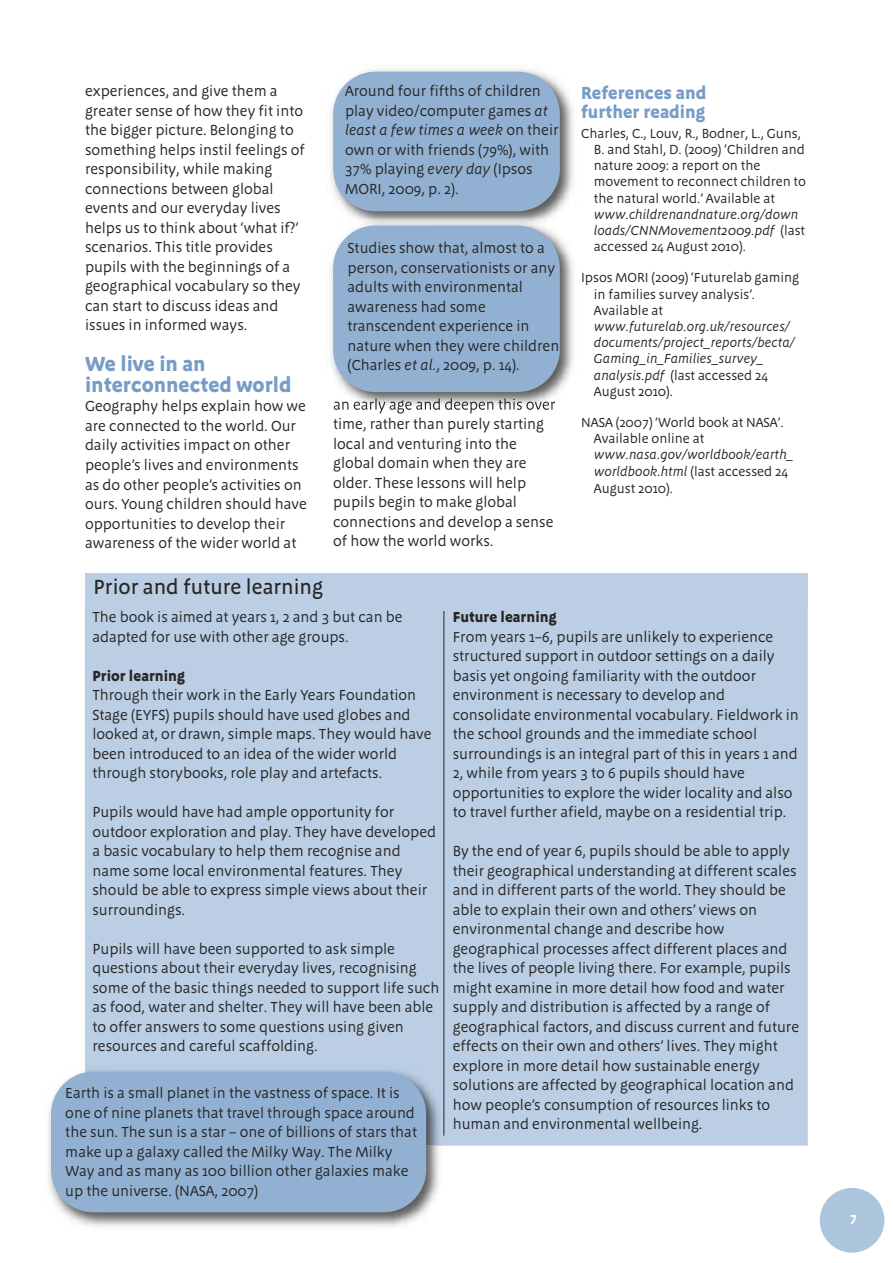
<style>
.page{position:relative;width:893px;height:1263px;background:#fff}
.page>*{position:absolute;margin:0;border:0;box-sizing:border-box;transform-origin:0 0}
.t1{font:700 21px/21px "Megano OT";color:#779dc6}
.t2{font:500 21px "Megano OT";color:#272627}
.t3{font:700 18px/19.5px "Megano OT";color:#779dc6}
.t4{font:15px/19.5px "Megano OT";color:#272627}
.t5{font:700 15px "Megano OT";color:#272627}
.t6{font:italic 13.5px/16.2px "Megano OT";color:#272627}
.t7{font:13.5px/16.2px "Megano OT";color:#272627}
.t8{font:700 13.5px "Megano OT";color:#fff}
.s1{font-style:italic}
.s2{font-style:normal}
</style>
<div class="page">
<div style="left:820px;top:1188px;width:64px;height:64px;background:#adc4dd;border-radius:50%"></div>
<img style="left:331px;top:69px;width:243px;height:343px">
<div style="left:333px;top:72px;width:227px;height:139px;background:#92b1d2;border-radius:43px"></div>
<div style="left:85px;top:573px;width:723px;height:36px;background:#bbcee3"></div>
<div style="left:85px;top:603px;width:723px;height:543px;background:#bbcee3"></div>
<img style="left:334px;top:398px;width:88px;height:14px">
<div style="left:333px;top:225px;width:227px;height:167px;background:#92b1d2;border-radius:43px"></div>
<img style="left:48px;top:1074px;width:391px;height:153px">
<img style="left:85px;top:1065px;width:361px;height:81px">
<div style="left:51px;top:1071px;width:375px;height:141px;background:#92b1d2;border-radius:43px"></div>
<hr style="left:444px;top:611px;width:1px;height:525px;background:#272627">
<p class="t4" style="left:85px;top:83px;width:221px">experiences, and give them a greater sense of how they fit into the bigger picture. Belonging to something helps instil feelings of responsibility, while making connections between global events and our everyday lives helps us to think about ‘what if?’ scenarios. This title provides pupils with the beginnings of a geographical vocabulary so they can start to discuss ideas and issues in informed ways.</p>
<h1 class="t1" style="left:85px;top:355px;width:208px">We live in an interconnected world</h1>
<p class="t4" style="left:85px;top:398px;width:223px">Geography helps explain how we are connected to the world. Our daily activities impact on other people’s lives and environments as do other people’s activities on ours. Young children should have opportunities to develop their awareness of the wider world at</p>
<p class="t4" style="left:345px;top:83px;width:215px">Around four fifths of children play video/computer games <span class="s1">at least a few times a week</span> on their own or with friends (79%), with<br>37% playing <span class="s1">every day</span> (Ipsos<br>MORI, 2009, p. 2).</p>
<p class="t4" style="left:348px;top:240px;width:213px">Studies show that, almost to a person, conservationists or any adults with environmental awareness had some transcendent experience in nature when they were children (Charles <span class="s1">et al.</span>, 2009, p. 14).</p>
<p class="t4" style="left:333px;top:415px;width:222px">time, rather than purely starting local and venturing into the global domain when they are older. These lessons will help pupils begin to make global connections and develop a sense of how the world works.</p>
<h1 class="t2" style="left:94px;top:578px;width:231px">Prior and future learning</h1>
<p class="t3" style="left:581px;top:84px;width:127px">References and further reading</p>
<p class="t7" style="left:594px;top:126px;width:214px;text-indent:-13px">Charles, C., Louv, R., Bodner, L., Guns, B. and Stahl, D. (2009) ‘Children and nature 2009: a report on the movement to reconnect children to the natural world.’ Available at</p>
<p class="t6" style="left:594px;top:207px;width:213px">www.childrenandnature.org/down loads/CNNMovement2009.pdf <span class="s2">(last accessed 24 August 2010).</span></p>
<p class="t7" style="left:594px;top:271px;width:207px;text-indent:-13px">Ipsos MORI (2009) ‘Futurelab gaming in families survey analysis’.<br>Available at</p>
<p class="t6" style="left:594px;top:319px;width:203px">www.futurelab.org.uk/resources/ documents/project_reports/becta/<br>Gaming_in_Families_survey_ analysis.pdf <span class="s2">(last accessed 24<br>August 2010).</span></p>
<p class="t7" style="left:594px;top:415px;width:191px;text-indent:-13px">NASA (2007) ‘World book at NASA’.<br>Available online at</p>
<p class="t6" style="left:594px;top:447px;width:201px;line-height:16.8px">www.nasa.gov/worldbook/earth_ worldbook.html <span class="s2">(last accessed 24<br>August 2010).</span></p>
<p class="t4" style="left:92px;top:608px;width:312px">The book is aimed at years 1, 2 and 3 but can be adapted for use with other age groups.</p>
<p class="t5" style="left:92px;top:669px;width:94px">Prior learning</p>
<p class="t4" style="left:92px;top:686px;width:341px">Through their work in the Early Years Foundation Stage (EYFS) pupils should have used globes and looked at, or drawn, simple maps. They would have been introduced to an idea of the wider world through storybooks, role play and artefacts.</p>
<p class="t4" style="left:92px;top:803px;width:345px">Pupils would have had ample opportunity for outdoor exploration and play. They have developed a basic vocabulary to help them recognise and name some local environmental features. They should be able to express simple views about their surroundings.</p>
<p class="t4" style="left:92px;top:940px;width:348px">Pupils will have been supported to ask simple questions about their everyday lives, recognising some of the basic things needed to support life such as food, water and shelter. They will have been able to offer answers to some questions using given resources and careful scaffolding.</p>
<p class="t4" style="left:65px;top:1084px;width:353px">Earth is a small planet in the vastness of space. It is one of nine planets that travel through space around the sun. The sun is a star – one of billions of stars that make up a galaxy called the Milky Way. The Milky Way and as many as 100 billion other galaxies make up the universe. (NASA, 2007)</p>
<p class="t5" style="left:453px;top:611px;width:105px">Future learning</p>
<p class="t4" style="left:453px;top:628px;width:348px">From years 1–6, pupils are unlikely to experience structured support in outdoor settings on a daily basis yet ongoing familiarity with the outdoor environment is necessary to develop and consolidate environmental vocabulary. Fieldwork in the school grounds and the immediate school surroundings is an integral part of this in years 1 and 2, while from years 3 to 6 pupils should have opportunities to explore the wider locality and also to travel further afield, maybe on a residential trip.</p>
<p class="t4" style="left:453px;top:842px;width:348px">By the end of year 6, pupils should be able to apply their geographical understanding at different scales and in different parts of the world. They should be able to explain their own and others’ views on environmental change and describe how geographical processes affect different places and the lives of people living there. For example, pupils might examine in more detail how food and water supply and distribution is affected by a range of geographical factors, and discuss current and future effects on their own and others’ lives. They might explore in more detail how sustainable energy solutions are affected by geographical location and how people’s consumption of resources links to human and environmental wellbeing.</p>
<p class="t8" style="left:850px;top:1212px;width:8px">7</p>
</div>
